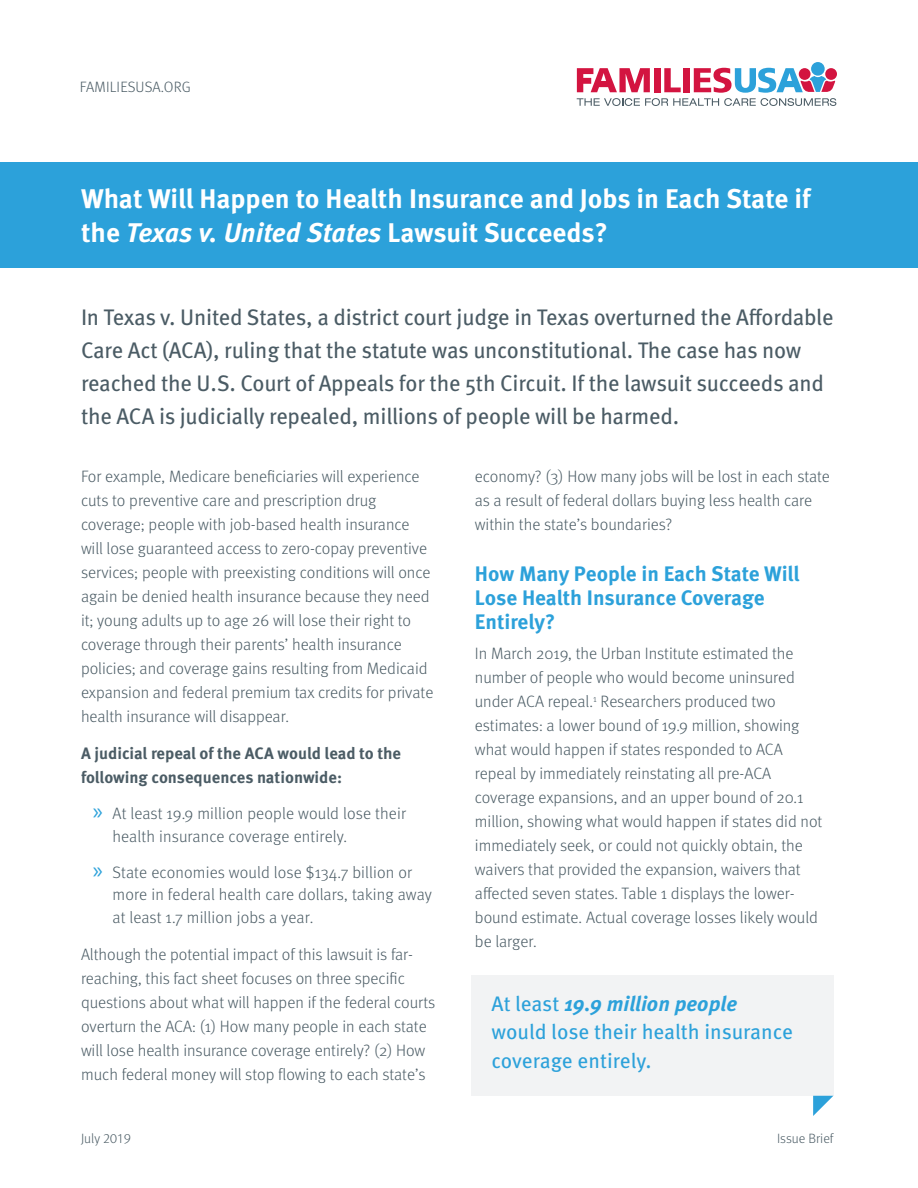
<style>
.page{position:relative;width:918px;height:1188px;background:#fff}
.page>*{position:absolute;margin:0;border:0;box-sizing:border-box;transform-origin:0 0}
.t1{font:700 27px/34.5px "Meta OT";color:#fff}
.t2{font:22.5px/33px "Meta OT";letter-spacing:-.01em;color:#4b5c65}
.t3{font:21px/28.5px "Meta OT";color:#2ca1da}
.t4{font:700 21px/24px "Meta OT";letter-spacing:-.005em;color:#2ca1da}
.t5{font:300 16.5px/24px "Meta OT";color:#4b5c65}
.t6{font:700 16.5px/24px "Meta OT";color:#4b5c65}
.t7{font:300 15px "Meta OT";letter-spacing:.01em;color:#4b5c65}
.t8{font:300 13.5px "Meta OT";color:#4b5c65}
.s1{font-style:italic}
.s2{font-family:"Myriad Pro";font-weight:400;font-size:24px;color:#2ca1da}
.s3{font-weight:700;font-style:italic}
</style>
<div class="page">
<div style="left:0;top:162px;width:918px;height:106px;background:#2ca1da"></div>
<div style="left:811px;top:62px;width:14px;height:14px;background:#2ca1da;border-radius:50%"></div>
<svg style="left:577px;top:68px;width:259px;height:38px"></svg>
<div style="left:471px;top:975px;width:362px;height:121px;background:#f2f3f4"></div>
<svg style="left:813px;top:1096px;width:20px;height:20px"></svg>
<p class="t7" style="left:80px;top:78px;width:113px">FAMILIESUSA.ORG</p>
<h1 class="t1" style="left:81px;top:182px;width:731px">What Will Happen to Health Insurance and Jobs in Each State if the <span class="s1">Texas v. United States</span> Lawsuit Succeeds?</h1>
<p class="t2" style="left:81px;top:301px;width:754px">In Texas v. United States, a district court judge in Texas overturned the Affordable Care Act (ACA), ruling that the statute was unconstitutional. The case has now reached the U.S. Court of Appeals for the 5th Circuit. If the lawsuit succeeds and the ACA is judicially repealed, millions of people will be harmed.</p>
<p class="t5" style="left:81px;top:464px;width:354px">For example, Medicare beneficiaries will experience cuts to preventive care and prescription drug coverage; people with job-based health insurance will lose guaranteed access to zero-copay preventive services; people with preexisting conditions will once again be denied health insurance because they need it; young adults up to age 26 will lose their right to coverage through their parents’ health insurance policies; and coverage gains resulting from Medicaid expansion and federal premium tax credits for private health insurance will disappear.</p>
<p class="t6" style="left:81px;top:742px;width:322px">A judicial repeal of the ACA would lead to the following consequences nationwide:</p>
<p class="t5" style="left:112px;top:802px;width:295px;line-height:22.5px;text-indent:-20px"><span class="s2">»</span> At least 19.9 million people would lose their health insurance coverage entirely.</p>
<p class="t5" style="left:112px;top:861px;width:321px;line-height:22.5px;text-indent:-20px"><span class="s2">»</span> State economies would lose $134.7 billion or more in federal health care dollars, taking away at least 1.7 million jobs a year.</p>
<p class="t5" style="left:81px;top:943px;width:356px">Although the potential impact of this lawsuit is far&shy;reaching, this fact sheet focuses on three specific questions about what will happen if the federal courts overturn the ACA: (1) How many people in each state will lose health insurance coverage entirely? (2) How much federal money will stop flowing to each state’s</p>
<p class="t8" style="left:81px;top:1131px;width:52px">July 2019</p>
<p class="t5" style="left:475px;top:464px;width:357px">economy? (3) How many jobs will be lost in each state as a result of federal dollars buying less health care within the state’s boundaries?</p>
<p class="t4" style="left:475px;top:561px;width:326px">How Many People in Each State Will<br>Lose Health Insurance Coverage<br>Entirely?</p>
<p class="t5" style="left:475px;top:642px;width:349px">In March 2019, the Urban Institute estimated the number of people who would become uninsured under ACA repeal.<sup>1</sup> Researchers produced two estimates: a lower bound of 19.9 million, showing what would happen if states responded to ACA repeal by immediately reinstating all pre-ACA coverage expansions, and an upper bound of 20.1 million, showing what would happen if states did not immediately seek, or could not quickly obtain, the waivers that provided the expansion, waivers that affected seven states. Table 1 displays the lower&shy;bound estimate. Actual coverage losses likely would be larger.</p>
<p class="t3" style="left:492px;top:990px;width:303px">At least <span class="s3">19.9 million people </span>would lose their health insurance coverage entirely.</p>
<p class="t8" style="left:777px;top:1131px;width:58px">Issue Brief</p>
</div>
